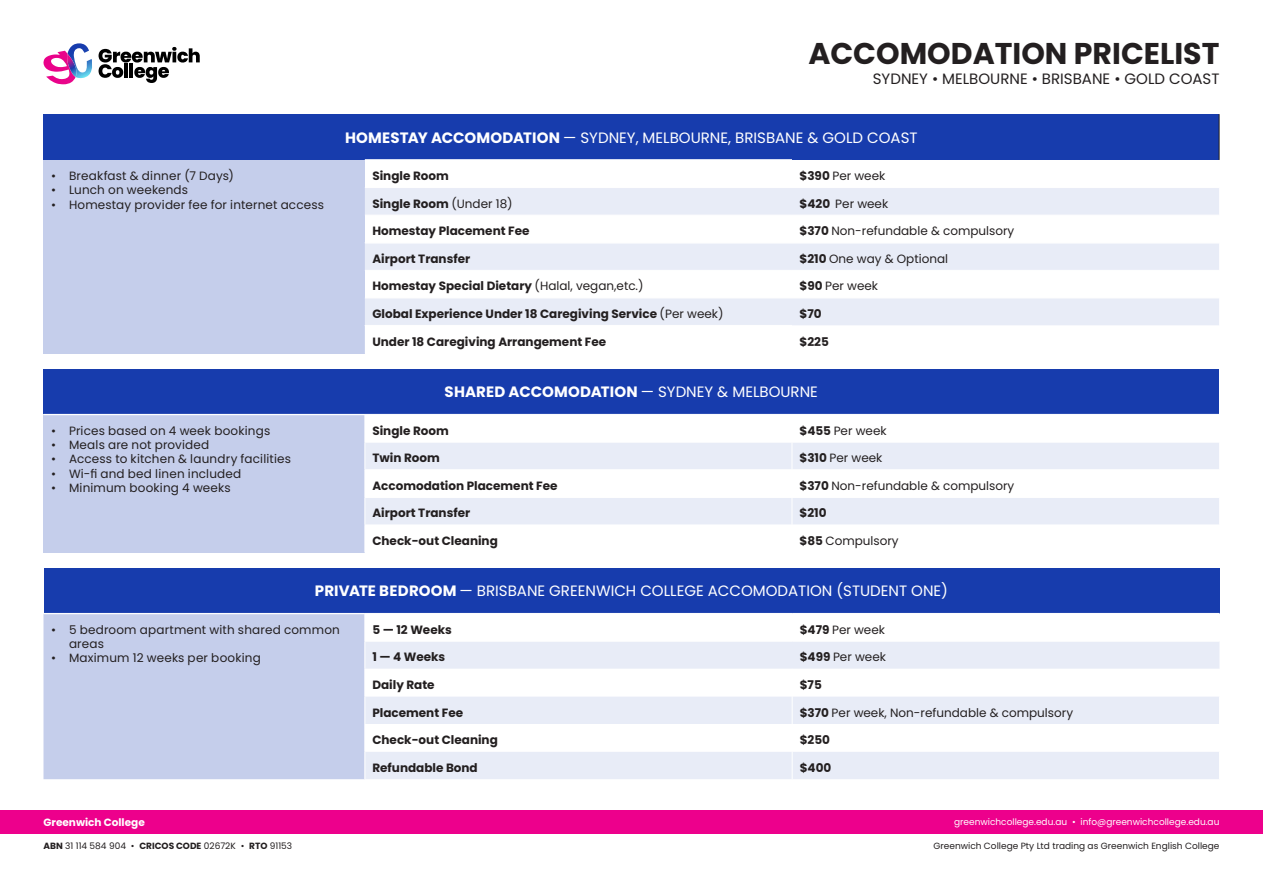
<style>
.page{position:relative;width:1263px;height:893px;background:#fff}
.page>*{position:absolute;margin:0;border:0;box-sizing:border-box;transform-origin:0 0}
.t1{font:700 30px "Poppins";color:#231f20}
.t2{font:15px "Poppins";color:#fff}
.t3{font:15px "Poppins";color:#231f20}
.t4{font:700 15px "Poppins";letter-spacing:.005em;color:#fff}
.t5{font:12px/14.4px "Poppins";letter-spacing:.01em;color:#231f20}
.t6{font:700 12px "Poppins";color:#231f20}
.t7{font:700 10.5px "Poppins";color:#fff}
.t8{font:9px "Poppins";color:#231f20}
.t9{font:9px "Poppins";color:#fff}
.s1{font-weight:700}
.s2{font-weight:400}
</style>
<div class="page">
<svg style="left:43px;top:43px;width:157px;height:41px"></svg>
<div style="left:0;top:810px;width:1263px;height:24px;background:#ed008c"></div>
<div style="left:44px;top:114px;width:1175px;height:46px;background:#173cad"></div>
<div style="left:44px;top:160px;width:321px;height:193px;background:#c5ceeb"></div>
<svg style="left:365px;top:188px;width:854px;height:137px;fill:#e8ecf7"></svg>
<hr style="left:1219px;top:114px;width:1px;height:46px;background:#231f20">
<hr style="left:365px;top:215px;width:427px;height:1px;background:#fff">
<hr style="left:792px;top:215px;width:427px;height:1px;background:#fff">
<hr style="left:792px;top:242px;width:427px;height:1px;background:#fff">
<hr style="left:792px;top:243px;width:427px;height:1px;background:#fff">
<hr style="left:792px;top:270px;width:427px;height:1px;background:#fff">
<hr style="left:792px;top:298px;width:427px;height:1px;background:#fff">
<hr style="left:365px;top:242px;width:427px;height:1px;background:#fff">
<hr style="left:365px;top:243px;width:427px;height:1px;background:#fff">
<hr style="left:365px;top:270px;width:427px;height:1px;background:#fff">
<hr style="left:365px;top:298px;width:427px;height:1px;background:#fff">
<div style="left:44px;top:369px;width:1175px;height:46px;background:#173cad"></div>
<div style="left:44px;top:415px;width:321px;height:138px;background:#c5ceeb"></div>
<svg style="left:366px;top:443px;width:853px;height:82px;fill:#e8ecf7"></svg>
<hr style="left:365px;top:469px;width:427px;height:1px;background:#fff">
<hr style="left:792px;top:469px;width:427px;height:1px;background:#fff">
<svg style="left:792px;top:443px;width:1px;height:82px"></svg>
<hr style="left:365px;top:414px;width:427px;height:1px;background:#fff">
<hr style="left:792px;top:414px;width:427px;height:1px;background:#fff">
<hr style="left:792px;top:497px;width:427px;height:1px;background:#fff">
<hr style="left:365px;top:497px;width:427px;height:1px;background:#fff">
<hr style="left:44px;top:414px;width:321px;height:1px;background:#fff">
<svg style="left:365px;top:443px;width:1px;height:81px"></svg>
<div style="left:44px;top:568px;width:1175px;height:46px;background:#173cad"></div>
<div style="left:44px;top:614px;width:321px;height:165px;background:#c5ceeb"></div>
<div style="left:366px;top:642px;width:853px;height:137px;background:#e8ecf7"></div>
<svg style="left:366px;top:669px;width:853px;height:83px"></svg>
<hr style="left:365px;top:613px;width:427px;height:1px;background:#fff">
<hr style="left:792px;top:613px;width:427px;height:1px;background:#fff">
<hr style="left:44px;top:613px;width:321px;height:1px;background:#fff">
<svg style="left:365px;top:642px;width:1px;height:137px"></svg>
<svg style="left:792px;top:669px;width:1px;height:110px"></svg>
<p class="t1" style="left:808px;top:36px;width:413px">ACCOMODATION PRICELIST</p>
<p class="t3" style="left:873px;top:70px;width:348px">SYDNEY • MELBOURNE • BRISBANE • GOLD COAST</p>
<p class="t5" style="left:51px;top:169px;width:184px">• Breakfast &amp; dinner (7 Days)</p>
<p class="t5" style="left:51px;top:183px;width:139px">• Lunch on weekends</p>
<p class="t5" style="left:51px;top:197px;width:275px">• Homestay provider fee for internet access</p>
<p class="t2" style="left:345px;top:129px;width:574px"><span class="s1">HOMESTAY ACCOMODATION</span> — SYDNEY, MELBOURNE, BRISBANE &amp; GOLD COAST</p>
<p class="t6" style="left:372px;top:169px;width:78px">Single Room</p>
<p class="t5" style="left:799px;top:169px;width:87px"><span class="s1">$390</span> Per week</p>
<p class="t6" style="left:372px;top:196px;width:142px">Single Room <span class="s2">(Under 18)</span></p>
<p class="t5" style="left:799px;top:196px;width:90px"><span class="s1">$420</span> Per week</p>
<p class="t6" style="left:372px;top:224px;width:159px">Homestay Placement Fee</p>
<p class="t5" style="left:799px;top:224px;width:216px"><span class="s1">$370</span> Non-refundable &amp; compulsory</p>
<p class="t6" style="left:372px;top:252px;width:99px">Airport Transfer</p>
<p class="t5" style="left:799px;top:251px;width:150px"><span class="s1">$210</span> One way &amp; Optional</p>
<p class="t6" style="left:372px;top:279px;width:273px">Homestay Special Dietary <span class="s2">(Halal, vegan,etc.)</span></p>
<p class="t5" style="left:799px;top:279px;width:80px"><span class="s1">$90</span> Per week</p>
<p class="t6" style="left:372px;top:307px;width:353px">Global Experience Under 18 Caregiving Service <span class="s2">(Per week)</span></p>
<p class="t6" style="left:799px;top:307px;width:24px">$70</p>
<p class="t6" style="left:372px;top:334px;width:235px">Under 18 Caregiving Arrangement Fee</p>
<p class="t6" style="left:799px;top:334px;width:31px">$225</p>
<p class="t4" style="left:445px;top:383px;width:375px">SHARED ACCOMODATION <span class="s2">— SYDNEY &amp; MELBOURNE</span></p>
<p class="t6" style="left:372px;top:423px;width:78px">Single Room</p>
<p class="t5" style="left:799px;top:423px;width:89px"><span class="s1">$455</span> Per week</p>
<p class="t6" style="left:372px;top:451px;width:69px">Twin Room</p>
<p class="t5" style="left:799px;top:451px;width:85px"><span class="s1">$310</span> Per week</p>
<p class="t6" style="left:372px;top:479px;width:187px">Accomodation Placement Fee</p>
<p class="t5" style="left:799px;top:478px;width:216px"><span class="s1">$370</span> Non-refundable &amp; compulsory</p>
<p class="t6" style="left:372px;top:506px;width:99px">Airport Transfer</p>
<p class="t6" style="left:799px;top:506px;width:29px">$210</p>
<p class="t6" style="left:372px;top:534px;width:127px">Check-out Cleaning</p>
<p class="t5" style="left:799px;top:534px;width:101px"><span class="s1">$85</span> Compulsory</p>
<p class="t2" style="left:315px;top:582px;width:635px"><span class="s1">PRIVATE BEDROOM</span> — BRISBANE GREENWICH COLLEGE ACCOMODATION (STUDENT ONE)</p>
<p class="t5" style="left:69px;top:622px;width:272px;text-indent:-18px">• 5 bedroom apartment with shared common areas</p>
<p class="t5" style="left:51px;top:651px;width:211px">• Maximum 12 weeks per booking</p>
<p class="t5" style="left:51px;top:423px;width:221px">• Prices based on 4 week bookings</p>
<p class="t5" style="left:51px;top:438px;width:160px">• Meals are not provided</p>
<p class="t5" style="left:51px;top:452px;width:241px">• Access to kitchen &amp; laundry facilities</p>
<p class="t5" style="left:51px;top:466px;width:192px">• Wi-fi and bed linen included</p>
<p class="t5" style="left:51px;top:481px;width:181px">• Minimum booking 4 weeks</p>
<p class="t6" style="left:372px;top:622px;width:81px">5 — 12 Weeks</p>
<p class="t5" style="left:800px;top:622px;width:87px"><span class="s1">$479</span> Per week</p>
<p class="t6" style="left:372px;top:650px;width:74px">1 — 4 Weeks</p>
<p class="t5" style="left:800px;top:650px;width:88px"><span class="s1">$499</span> Per week</p>
<p class="t6" style="left:372px;top:678px;width:64px">Daily Rate</p>
<p class="t6" style="left:800px;top:678px;width:24px">$75</p>
<p class="t6" style="left:372px;top:705px;width:92px">Placement Fee</p>
<p class="t5" style="left:800px;top:705px;width:275px"><span class="s1">$370</span> Per week, Non-refundable &amp; compulsory</p>
<p class="t6" style="left:372px;top:733px;width:127px">Check-out Cleaning</p>
<p class="t6" style="left:800px;top:733px;width:32px">$250</p>
<p class="t6" style="left:372px;top:760px;width:107px">Refundable Bond</p>
<p class="t6" style="left:800px;top:760px;width:33px">$400</p>
<p class="t7" style="left:44px;top:816px;width:103px">Greenwich College</p>
<p class="t9" style="left:954px;top:817px;width:267px">greenwichcollege.edu.au • info@greenwichcollege.edu.au</p>
<p class="t8" style="left:933px;top:841px;width:287px">Greenwich College Pty Ltd trading as Greenwich English College</p>
<p class="t8" style="left:44px;top:841px;width:250px"><span class="s1">ABN</span> 31 114 584 904 • <span class="s1">CRICOS CODE</span> 02672K • <span class="s1">RTO</span> 91153</p>
</div>
